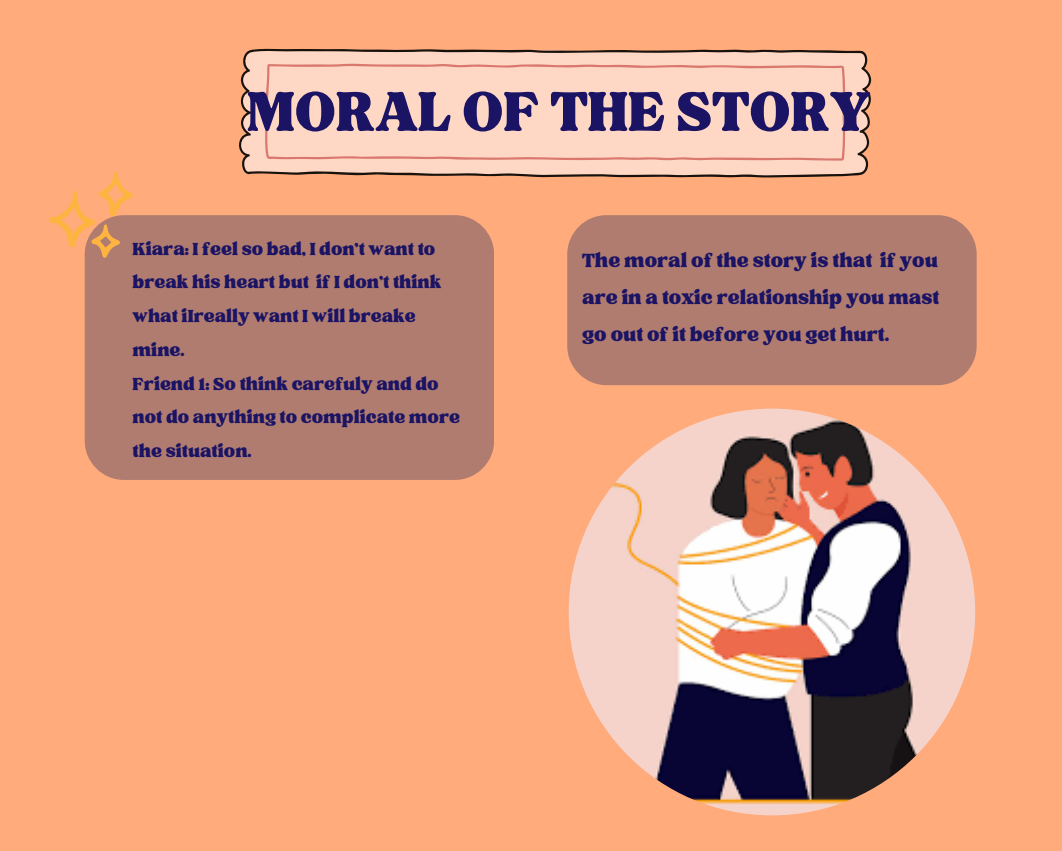
<style>
.page{position:relative;width:1062px;height:851px;background:#fff}
.page>*{position:absolute;margin:0;border:0;box-sizing:border-box;transform-origin:0 0}
.t1{font:76.35px "TAN Tangkiwood Display";color:#1b1464}
.t2{font:26.4px/36.9px "TAN Tangkiwood Display";color:#1b1464;text-align:justify}
.t3{font:24px/33.8px "TAN Tangkiwood Display";color:#1b1464}
</style>
<div class="page">
<div style="left:0;top:0;width:1062px;height:850px;background:#ffab7c"></div>
<div style="left:85px;top:215px;width:409px;height:265px;background:#b07c70;border-radius:39px"></div>
<div style="left:567px;top:215px;width:409px;height:170px;background:#b07c70;border-radius:39px"></div>
<svg style="left:49px;top:172px;width:84px;height:86px"></svg>
<svg style="left:732px;top:780px;width:155px;height:36px"></svg>
<svg style="left:239px;top:48px;width:632px;height:130px;background:#dfb7a2"></svg>
<svg style="left:265px;top:63px;width:580px;height:98px;background:#fcd2c0"></svg>
<img style="left:569px;top:408px;width:406px;height:407px;border-radius:50%">
<p class="t1" style="left:247px;top:83px;width:625px">MORAL OF THE STORY</p>
<p class="t3" style="left:133px;top:232px;width:310px">Kiara: Ifeel so bad, I don't want to break his heart but ifI don't think what iIreally want I will breake mine.</p>
<p class="t3" style="left:133px;top:367px;width:329px">Friend 1: So think carefuly and do not do anything to complicate more the situation.</p>
<p class="t2" style="left:582px;top:242px;width:359px">Themoral of the story is that if you are in a toxic relationship you mast go out of it before you get hurt.</p>
</div>
